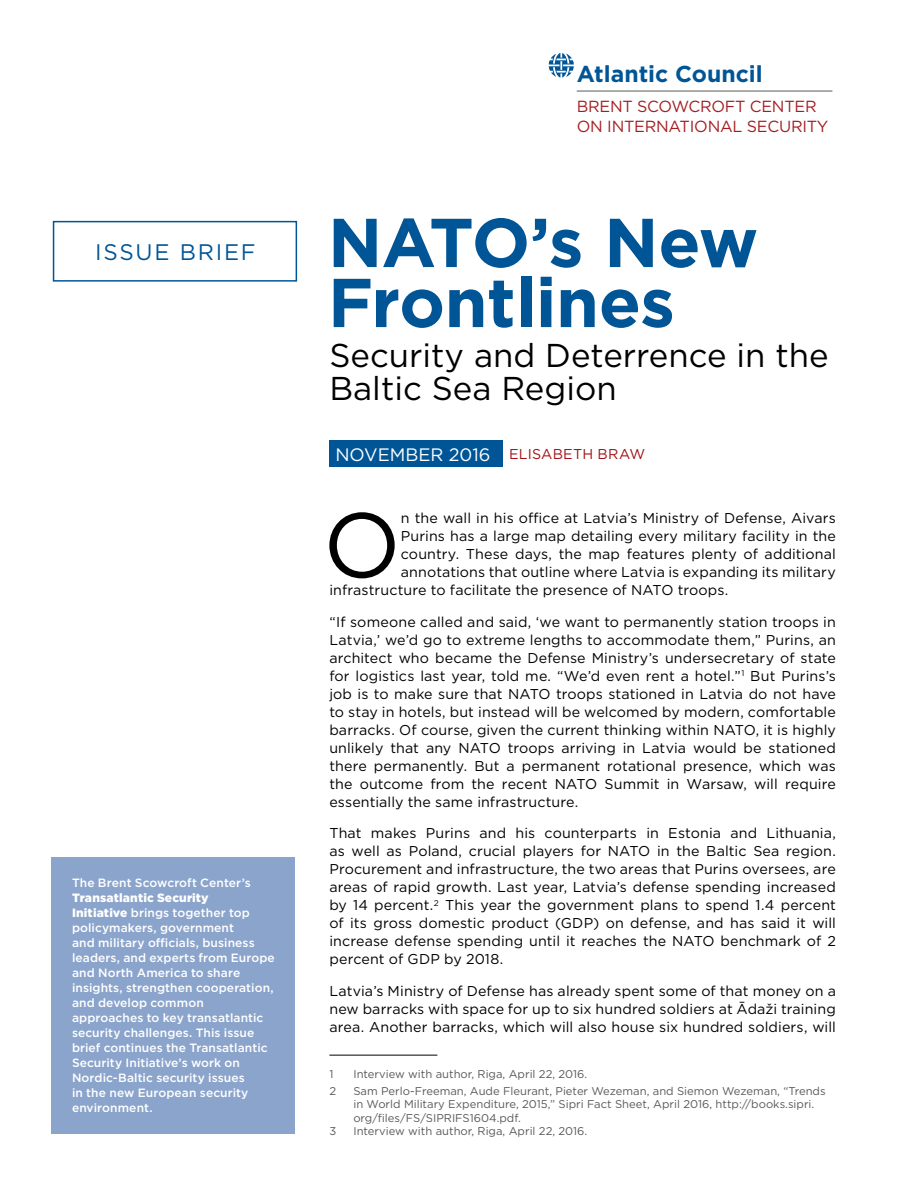
<style>
.page{position:relative;width:918px;height:1188px;background:#fff}
.page>*{position:absolute;margin:0;border:0;box-sizing:border-box;transform-origin:0 0}
.t1{font:91.35px "Gotham";color:#000}
.t2{font:700 69px/60px "Gotham";letter-spacing:-.01em;color:#005596}
.t3{font:33px/33px "Gotham";color:#000}
.t4{font:700 22.95px "Gotham";color:#005596}
.t5{font:22.5px "Gotham";letter-spacing:.075em;color:#005596}
.t6{font:16.05px/19.4px "Gotham";letter-spacing:-.015em;color:#a31e22}
.t7{font:14.25px/18px "Gotham";letter-spacing:.005em;color:#000;text-align:justify}
.t8{font:14.25px "Gotham";letter-spacing:.01em;color:#a31115}
.t9{font:500 12px/15px "Gotham";letter-spacing:.005em;color:#fff}
.t10{font:11.25px/13.5px "Gotham";color:#58595b}
.s1{font-weight:900}
.s2{font-size:18px;color:#fff}
</style>
<div class="page">
<hr style="left:329px;top:1055px;width:108px;height:1px;background:#000">
<div style="left:52px;top:858px;width:243px;height:276px;background:#8ba4cc"></div>
<div style="left:53px;top:221px;width:244px;height:61px;background:#fff;border:2px solid #005596"></div>
<div style="left:329px;top:440px;width:174px;height:27px;background:#005596"></div>
<svg style="left:549px;top:53px;width:25px;height:25px"></svg>
<hr style="left:577px;top:91px;width:255px;height:1px;background:#595a5c">
<h3 class="t5" style="left:95px;top:238px;width:162px">ISSUE BRIEF</h3>
<p class="t9" style="left:72px;top:875px;width:180px">The Brent Scowcroft Center’s</p>
<p class="t9" style="left:72px;top:890px;width:204px"><span class="s1">Transatlantic Security<br>Initiative</span> brings together top policymakers, government<br>and military officials, business leaders, and experts from Europe and North America to share insights, strengthen cooperation, and develop common approaches to key transatlantic security challenges. This issue brief continues the Transatlantic<br>Security Initiative’s work on<br>Nordic-Baltic security issues<br>in the new European security environment.</p>
<h3 class="t4" style="left:577px;top:59px;width:188px">Atlantic Council</h3>
<p class="t6" style="left:577px;top:97px;width:253px">BRENT SCOWCROFT CENTER<br>ON INTERNATIONAL SECURITY</p>
<h2 class="t2" style="left:328px;top:212px;width:432px">NATO’s New<br>Frontlines</h2>
<h3 class="t3" style="left:329px;top:339px;width:501px">Security and Deterrence in the<br>Baltic Sea Region</h3>
<p class="t8" style="left:335px;top:445px;width:311px"><span class="s2">NOVEMBER 2016</span> ELISABETH BRAW</p>
<h1 class="t1" style="left:323px;top:487px;width:79px">O</h1>
<p class="t7" style="left:401px;top:509px;width:437px">n the wall in his office at Latvia’s Ministry of Defense, Aivars</p>
<p class="t7" style="left:401px;top:527px;width:437px">Purins has a large map detailing every military facility in the</p>
<p class="t7" style="left:401px;top:545px;width:437px">country. These days, the map features plenty of additional</p>
<p class="t7" style="left:401px;top:563px;width:437px">annotations that outline where Latvia is expanding its military</p>
<p class="t7" style="left:329px;top:581px;width:401px">infrastructure to facilitate the presence of NATO troops.</p>
<p class="t7" style="left:329px;top:612px;width:508px">“If someone called and said, ‘we want to permanently station troops in Latvia,’ we’d go to extreme lengths to accommodate them,” Purins, an architect who became the Defense Ministry’s undersecretary of state for logistics last year, told me. “We’d even rent a hotel.”<sup>1</sup> But Purins’s job is to make sure that NATO troops stationed in Latvia do not have to stay in hotels, but instead will be welcomed by modern, comfortable barracks. Of course, given the current thinking within NATO, it is highly unlikely that any NATO troops arriving in Latvia would be stationed there permanently. But a permanent rotational presence, which was the outcome from the recent NATO Summit in Warsaw, will require essentially the same infrastructure.</p>
<p class="t7" style="left:329px;top:824px;width:508px">That makes Purins and his counterparts in Estonia and Lithuania, as well as Poland, crucial players for NATO in the Baltic Sea region.<br>Procurement and infrastructure, the two areas that Purins oversees, are areas of rapid growth. Last year, Latvia’s defense spending increased by 14 percent.<sup>2</sup> This year the government plans to spend 1.4 percent of its gross domestic product (GDP) on defense, and has said it will increase defense spending until it reaches the NATO benchmark of 2 percent of GDP by 2018.</p>
<p class="t7" style="left:329px;top:981px;width:508px">Latvia’s Ministry of Defense has already spent some of that money on a new barracks with space for up to six hundred soldiers at Ādaži training area. Another barracks, which will also house six hundred soldiers, will</p>
<p class="t10" style="left:329px;top:1067px;width:6px">1</p>
<p class="t10" style="left:353px;top:1067px;width:235px">Interview with author, Riga, April 22, 2016.</p>
<p class="t10" style="left:329px;top:1084px;width:8px">2</p>
<p class="t10" style="left:353px;top:1084px;width:474px">Sam Perlo-Freeman, Aude Fleurant, Pieter Wezeman, and Siemon Wezeman, “Trends in World Military Expenditure, 2015,” Sipri Fact Sheet, April 2016, http://books.sipri. org/files/FS/SIPRIFS1604.pdf.</p>
<p class="t10" style="left:329px;top:1124px;width:8px">3</p>
<p class="t10" style="left:353px;top:1124px;width:235px">Interview with author, Riga, April 22, 2016.</p>
</div>
